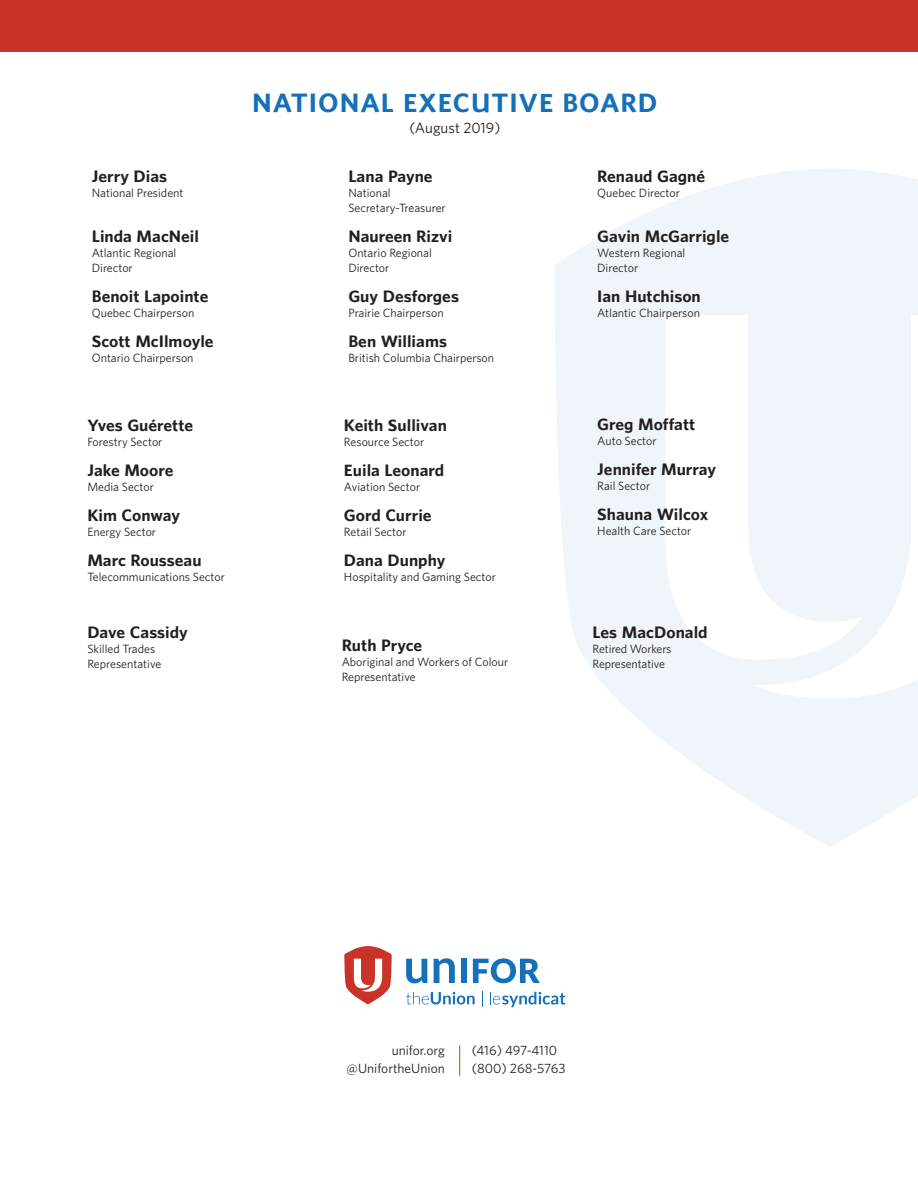
<style>
.page{position:relative;width:918px;height:1188px;background:#fff}
.page>*{position:absolute;margin:0;border:0;box-sizing:border-box;transform-origin:0 0}
.Contents_Page{font:24px "Whitney Sans Bold OSF";letter-spacing:.04em;color:#1471b9}
.Contents_Page-2{font:15px "Whitney Sans Bold OSF";color:#231f20}
.Contents_Page-3{font:15px "Whitney";color:#231f20}
.Contents_Page-4{font:13.5px/18px "Whitney";color:#231f20;text-align:right}
.Contents_Page-5{font:12px/15px "Whitney";color:#231f20}
</style>
<div class="page">
<svg style="left:555px;top:169px;width:363px;height:677px;fill:#eff5fa"></svg>
<hr style="left:459px;top:1045px;width:1px;height:31px;background:#ca3327">
<div style="left:0;top:0;width:918px;height:52px;background:#ca3327"></div>
<svg style="left:344px;top:946px;width:48px;height:58px"></svg>
<svg style="left:406px;top:959px;width:21px;height:24px"></svg>
<svg style="left:434px;top:958px;width:21px;height:25px"></svg>
<svg style="left:473px;top:958px;width:67px;height:25px"></svg>
<div style="left:461px;top:959px;width:6px;height:24px;background:#1471b9"></div>
<svg style="left:490px;top:992px;width:76px;height:15px"></svg>
<svg style="left:406px;top:992px;width:69px;height:13px"></svg>
<svg style="left:482px;top:992px;width:1px;height:15px"></svg>
<p class="Contents_Page-2" style="left:92px;top:166px;width:77px">Jerry Dias</p>
<p class="Contents_Page-5" style="left:92px;top:185px;width:93px">National President</p>
<p class="Contents_Page-2" style="left:92px;top:226px;width:109px">Linda MacNeil</p>
<p class="Contents_Page-5" style="left:92px;top:245px;width:86px">Atlantic Regional<br>Director</p>
<p class="Contents_Page-2" style="left:92px;top:286px;width:118px">Benoit Lapointe</p>
<p class="Contents_Page-5" style="left:92px;top:305px;width:104px">Quebec Chairperson</p>
<p class="Contents_Page-2" style="left:92px;top:331px;width:123px">Scott McIlmoyle</p>
<p class="Contents_Page-5" style="left:92px;top:350px;width:103px">Ontario Chairperson</p>
<p class="Contents_Page-2" style="left:87px;top:415px;width:107px">Yves Guérette</p>
<p class="Contents_Page-5" style="left:87px;top:434px;width:77px">Forestry Sector</p>
<p class="Contents_Page-2" style="left:87px;top:460px;width:88px">Jake Moore</p>
<p class="Contents_Page-5" style="left:87px;top:479px;width:68px">Media Sector</p>
<p class="Contents_Page-2" style="left:87px;top:505px;width:94px">Kim Conway</p>
<p class="Contents_Page-5" style="left:87px;top:524px;width:70px">Energy Sector</p>
<p class="Contents_Page-2" style="left:87px;top:550px;width:116px">Marc Rousseau</p>
<p class="Contents_Page-5" style="left:87px;top:569px;width:139px">Telecommunications Sector</p>
<p class="Contents_Page-2" style="left:87px;top:622px;width:102px">Dave Cassidy</p>
<p class="Contents_Page-5" style="left:87px;top:641px;width:69px">Skilled Trades</p>
<p class="Contents_Page-5" style="left:87px;top:656px;width:76px">Representative</p>
<p class="Contents_Page" style="left:252px;top:87px;width:407px">NATIONAL EXECUTIVE BOARD</p>
<p class="Contents_Page-3" style="left:409px;top:117px;width:93px">(August 2019)</p>
<p class="Contents_Page-2" style="left:348px;top:166px;width:86px">Lana Payne</p>
<p class="Contents_Page-5" style="left:348px;top:185px;width:99px">National<br>Secretary-Treasurer</p>
<p class="Contents_Page-2" style="left:348px;top:226px;width:105px">Naureen Rizvi</p>
<p class="Contents_Page-5" style="left:348px;top:245px;width:85px">Ontario Regional</p>
<p class="Contents_Page-5" style="left:348px;top:260px;width:42px">Director</p>
<p class="Contents_Page-2" style="left:348px;top:286px;width:112px">Guy Desforges</p>
<p class="Contents_Page-5" style="left:348px;top:305px;width:97px">Prairie Chairperson</p>
<p class="Contents_Page-2" style="left:348px;top:331px;width:100px">Ben Williams</p>
<p class="Contents_Page-5" style="left:348px;top:350px;width:147px">British Columbia Chairperson</p>
<p class="Contents_Page-2" style="left:344px;top:415px;width:105px">Keith Sullivan</p>
<p class="Contents_Page-5" style="left:344px;top:434px;width:82px">Resource Sector</p>
<p class="Contents_Page-2" style="left:344px;top:460px;width:102px">Euila Leonard</p>
<p class="Contents_Page-5" style="left:344px;top:479px;width:78px">Aviation Sector</p>
<p class="Contents_Page-2" style="left:344px;top:505px;width:89px">Gord Currie</p>
<p class="Contents_Page-5" style="left:344px;top:524px;width:64px">Retail Sector</p>
<p class="Contents_Page-2" style="left:344px;top:550px;width:103px">Dana Dunphy</p>
<p class="Contents_Page-5" style="left:344px;top:569px;width:153px">Hospitality and Gaming Sector</p>
<p class="Contents_Page-2" style="left:342px;top:636px;width:82px">Ruth Pryce</p>
<p class="Contents_Page-5" style="left:342px;top:655px;width:168px">Aboriginal and Workers of Colour<br>Representative</p>
<p class="Contents_Page-2" style="left:597px;top:166px;width:109px">Renaud Gagné</p>
<p class="Contents_Page-5" style="left:597px;top:185px;width:84px">Quebec Director</p>
<p class="Contents_Page-2" style="left:597px;top:226px;width:134px">Gavin McGarrigle</p>
<p class="Contents_Page-5" style="left:597px;top:245px;width:90px">Western Regional</p>
<p class="Contents_Page-5" style="left:597px;top:260px;width:42px">Director</p>
<p class="Contents_Page-2" style="left:597px;top:286px;width:105px">Ian Hutchison</p>
<p class="Contents_Page-5" style="left:597px;top:305px;width:104px">Atlantic Chairperson</p>
<p class="Contents_Page-2" style="left:597px;top:415px;width:100px">Greg Moffatt</p>
<p class="Contents_Page-5" style="left:597px;top:433px;width:61px">Auto Sector</p>
<p class="Contents_Page-2" style="left:597px;top:460px;width:120px">Jennifer Murray</p>
<p class="Contents_Page-5" style="left:597px;top:478px;width:54px">Rail Sector</p>
<p class="Contents_Page-2" style="left:597px;top:505px;width:113px">Shauna Wilcox</p>
<p class="Contents_Page-5" style="left:597px;top:523px;width:96px">Health Care Sector</p>
<p class="Contents_Page-2" style="left:593px;top:622px;width:117px">Les MacDonald</p>
<p class="Contents_Page-5" style="left:593px;top:641px;width:80px">Retired Workers</p>
<p class="Contents_Page-5" style="left:593px;top:656px;width:74px">Representative</p>
<p class="Contents_Page-4" style="left:347px;top:1041px;width:100px">unifor.org @UnifortheUnion</p>
<p class="Contents_Page-4" style="left:472px;top:1041px;width:95px;text-align:left">(416) 497-4110 (800) 268-5763</p>
</div>
